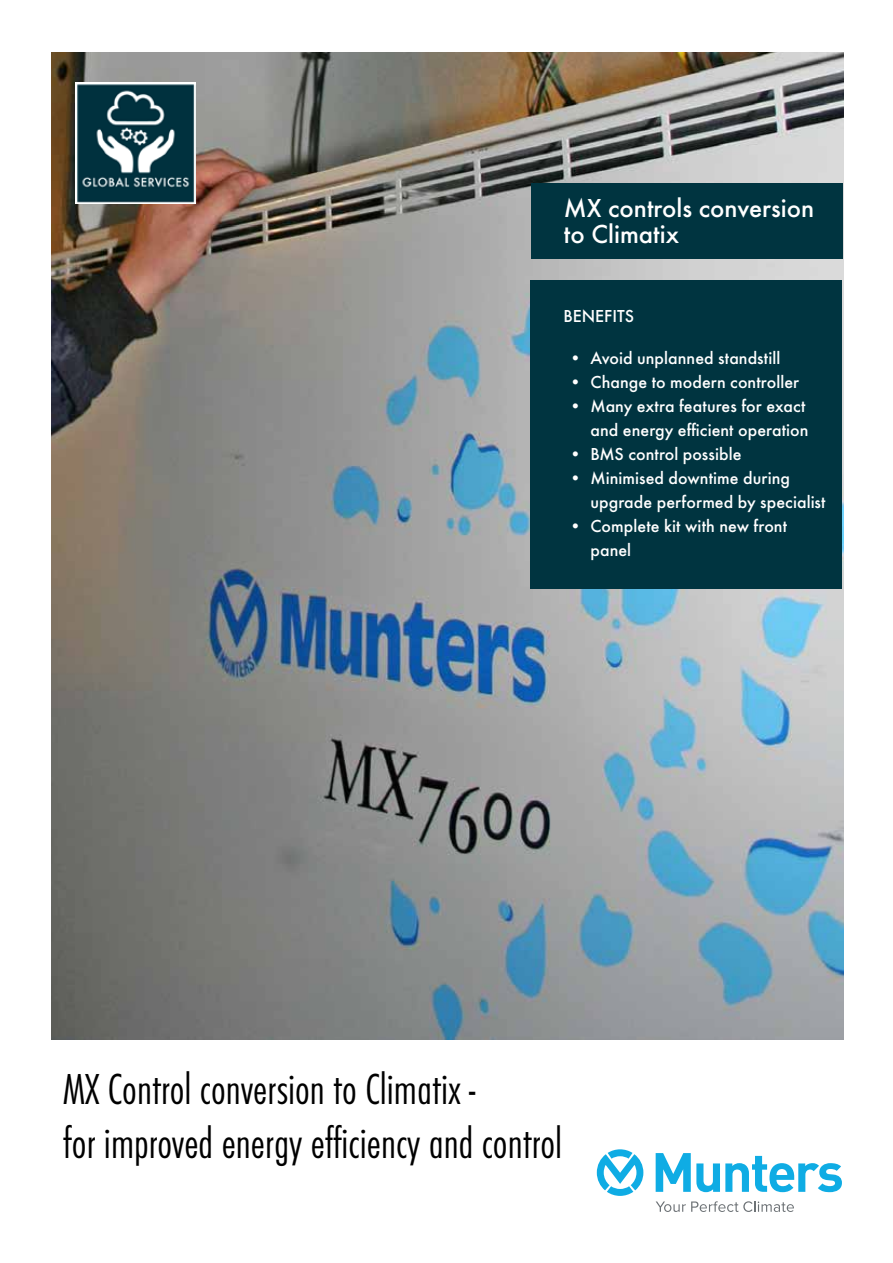
<style>
.page{position:relative;width:893px;height:1263px;background:#fff}
.page>*{position:absolute;margin:0;border:0;box-sizing:border-box;transform-origin:0 0}
.t1{font:300 45px/54px "Futura Con";color:#000}
.t2{font:500 27px/25.5px "Futura";color:#fff}
.t3{font:500 18px/24px "Futura";letter-spacing:.005em;color:#fff}
</style>
<div class="page">
<img style="left:51px;top:53px;width:792px;height:987px">
<svg style="left:656px;top:1153px;width:186px;height:39px"></svg>
<svg style="left:597px;top:1149px;width:46px;height:47px"></svg>
<svg style="left:656px;top:1201px;width:138px;height:11px"></svg>
<div style="left:531px;top:183px;width:312px;height:76px;background:#003440"></div>
<div style="left:530px;top:281px;width:312px;height:308px;background:#003440"></div>
<img style="left:75px;top:83px;width:121px;height:120px">
<h2 class="t2" style="left:564px;top:195px;width:252px">MX controls conversion to Climatix</h2>
<p class="t3" style="left:563px;top:304px;width:72px">BENEFITS</p>
<p class="t3" style="left:569px;top:346px;width:212px">• Avoid unplanned standstill</p>
<p class="t3" style="left:569px;top:370px;width:231px">• Change to modern controller</p>
<p class="t3" style="left:569px;top:394px;width:241px;text-align:right">• Many extra features for exact and energy efficient operation</p>
<p class="t3" style="left:569px;top:442px;width:174px">• BMS control possible</p>
<p class="t3" style="left:590px;top:466px;width:237px;text-indent:-21px">• Minimised downtime during upgrade performed by specialist</p>
<p class="t3" style="left:590px;top:514px;width:198px;text-indent:-21px">• Complete kit with new front panel</p>
<h1 class="t1" style="left:63px;top:1062px;width:501px">MX Control conversion to Climatix -<br>for improved energy efficiency and control</h1>
</div>
